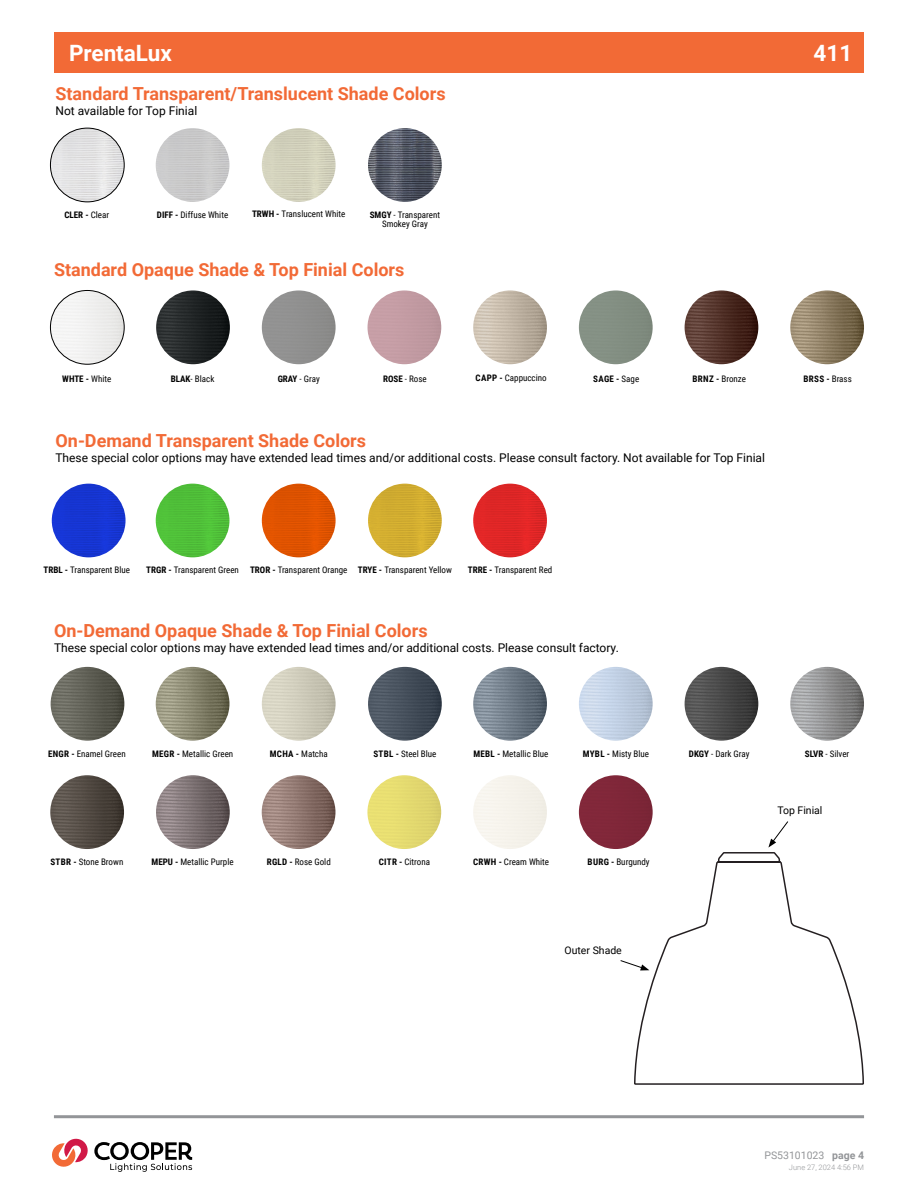
<style>
.page{position:relative;width:918px;height:1188px;background:#fff}
.page>*{position:absolute;margin:0;border:0;box-sizing:border-box;transform-origin:0 0}
.t1{font:700 22.5px "Roboto";color:#fff}
.t2{font:700 18px "Roboto";color:#f26a36}
.t3{font:12px "Roboto";color:#000}
.t4{font:10.5px "Roboto";color:#000}
.t5{font:10.5px "Roboto";color:#939598}
.t6{font:9px/9px "Roboto Condensed";color:#000;text-align:center}
.t7{font:700 9px "Roboto Condensed";letter-spacing:.015em;color:#000}
.t8{font:300 7.5px "Roboto";color:#939598}
.s1{font-weight:400}
.s2{font-weight:700}
</style>
<div class="page">
<div style="left:54px;top:32px;width:810px;height:41px;background:#f26a36"></div>
<hr style="left:54px;top:1115px;width:810px;height:3px;background:#939598">
<svg style="left:633px;top:852px;width:231px;height:267px"></svg>
<svg style="left:768px;top:821px;width:21px;height:27px"></svg>
<svg style="left:620px;top:960px;width:29px;height:10px"></svg>
<img style="left:50px;top:290px;width:74px;height:74px;border-radius:37px">
<div style="left:50px;top:290px;width:74px;height:74px;border:1px solid #000;border-radius:50%"></div>
<img style="left:156px;top:290px;width:74px;height:74px;border-radius:37px">
<div style="left:262px;top:290px;width:74px;height:74px;background:#909090;border-radius:37px"></div>
<img style="left:368px;top:290px;width:73px;height:74px;border-radius:37px">
<img style="left:473px;top:290px;width:74px;height:74px;border-radius:37px">
<div style="left:579px;top:290px;width:74px;height:74px;background:#838f83;border-radius:37px"></div>
<img style="left:685px;top:290px;width:73px;height:74px;border-radius:37px">
<img style="left:790px;top:290px;width:74px;height:74px;border-radius:37px">
<img style="left:156px;top:667px;width:73px;height:74px;border-radius:37px">
<img style="left:156px;top:775px;width:74px;height:74px;border-radius:37px">
<img style="left:51px;top:667px;width:73px;height:74px;border-radius:37px">
<img style="left:50px;top:775px;width:74px;height:74px;border-radius:37px">
<img style="left:262px;top:667px;width:74px;height:74px;border-radius:37px">
<img style="left:262px;top:775px;width:73px;height:74px;border-radius:37px">
<img style="left:368px;top:667px;width:74px;height:74px;border-radius:37px">
<img style="left:367px;top:775px;width:74px;height:74px;border-radius:37px">
<img style="left:473px;top:667px;width:74px;height:74px;border-radius:37px">
<img style="left:579px;top:667px;width:74px;height:74px;border-radius:37px">
<div style="left:579px;top:775px;width:74px;height:74px;background:#802739;border-radius:37px"></div>
<img style="left:685px;top:667px;width:73px;height:74px;border-radius:37px">
<img style="left:790px;top:667px;width:74px;height:74px;border-radius:37px">
<img style="left:50px;top:128px;width:74px;height:74px;border-radius:37px">
<div style="left:50px;top:128px;width:74px;height:74px;border:1px solid #000;border-radius:50%"></div>
<img style="left:156px;top:128px;width:73px;height:74px;border-radius:37px">
<img style="left:262px;top:128px;width:74px;height:74px;border-radius:37px">
<img style="left:368px;top:128px;width:74px;height:74px;border-radius:37px">
<img style="left:156px;top:484px;width:73px;height:73px;border-radius:37px">
<img style="left:52px;top:484px;width:74px;height:73px;border-radius:37px">
<img style="left:262px;top:484px;width:74px;height:73px;border-radius:37px">
<img style="left:368px;top:484px;width:74px;height:73px;border-radius:37px">
<img style="left:473px;top:484px;width:74px;height:73px;border-radius:37px">
<svg style="left:52px;top:1138px;width:140px;height:34px"></svg>
<h1 class="t1" style="left:69px;top:38px;width:105px">PrentaLux</h1>
<h2 class="t2" style="left:56px;top:81px;width:392px">Standard Transparent/Translucent Shade Colors</h2>
<h3 class="t3" style="left:56px;top:102px;width:143px">Not available for Top Finial</h3>
<p class="t7" style="left:64px;top:208px;width:46px">CLER - <span class="s1">Clear</span></p>
<p class="t6" style="left:157px;top:210px;width:73px"><span class="s2">DIFF -</span> Diffuse White</p>
<p class="t6" style="left:252px;top:209px;width:95px"><span class="s2">TRWH -</span> Translucent White</p>
<p class="t6" style="left:370px;top:210px;width:72px"><span class="s2">SMGY</span> - Transparent<br>Smokey Gray</p>
<h2 class="t2" style="left:54px;top:257px;width:352px">Standard Opaque Shade &amp; Top Finial Colors</h2>
<h1 class="t1" style="left:814px;top:38px;width:40px">411</h1>
<p class="t6" style="left:476px;top:373px;width:73px"><span class="s2">CAPP -</span> Cappuccino</p>
<p class="t7" style="left:62px;top:372px;width:50px">WHTE - <span class="s1">White</span></p>
<p class="t6" style="left:171px;top:374px;width:45px"><span class="s2">BLAK</span>- Black</p>
<p class="t6" style="left:278px;top:374px;width:44px"><span class="s2">GRAY</span> - Gray</p>
<p class="t6" style="left:383px;top:374px;width:45px"><span class="s2">ROSE</span> - Rose</p>
<p class="t7" style="left:593px;top:372px;width:47px">SAGE - <span class="s1">Sage</span></p>
<p class="t6" style="left:693px;top:374px;width:55px"><span class="s2">BRNZ -</span> Bronze</p>
<p class="t7" style="left:804px;top:372px;width:50px">BRSS - <span class="s1">Brass</span></p>
<h2 class="t2" style="left:56px;top:428px;width:312px">On-Demand Transparent Shade Colors</h2>
<h3 class="t3" style="left:56px;top:450px;width:711px">These special color options may have extended lead times and/or additional costs. Please consult factory. Not available for Top Finial</h3>
<p class="t6" style="left:44px;top:565px;width:88px"><span class="s2">TRBL -</span> Transparent Blue</p>
<p class="t6" style="left:146px;top:565px;width:307px"><span class="s2">TRGR -</span> Transparent Green <span class="s2">TROR -</span> Transparent Orange <span class="s2">TRYE -</span> Transparent Yellow</p>
<p class="t6" style="left:468px;top:565px;width:86px"><span class="s2">TRRE -</span> Transparent Red</p>
<h2 class="t2" style="left:54px;top:618px;width:375px">On-Demand Opaque Shade &amp; Top Finial Colors</h2>
<h3 class="t3" style="left:54px;top:639px;width:566px">These special color options may have extended lead times and/or additional costs. Please consult factory.</h3>
<p class="t6" style="left:48px;top:749px;width:79px"><span class="s2">ENGR -</span> Enamel Green</p>
<p class="t6" style="left:152px;top:749px;width:83px"><span class="s2">MEGR -</span> Metallic Green</p>
<p class="t6" style="left:270px;top:749px;width:60px"><span class="s2">MCHA -</span> Matcha</p>
<p class="t6" style="left:373px;top:749px;width:65px"><span class="s2">STBL -</span> Steel Blue</p>
<p class="t6" style="left:583px;top:749px;width:68px"><span class="s2">MYBL -</span> Misty Blue</p>
<p class="t6" style="left:689px;top:749px;width:62px"><span class="s2">DKGY</span> - Dark Gray</p>
<p class="t6" style="left:805px;top:749px;width:46px"><span class="s2">SLVR</span> - Silver</p>
<p class="t6" style="left:473px;top:749px;width:77px"><span class="s2">MEBL -</span> Metallic Blue</p>
<p class="t4" style="left:777px;top:803px;width:47px">Top Finial</p>
<p class="t6" style="left:50px;top:857px;width:74px"><span class="s2">STBR -</span> Stone Brown</p>
<p class="t6" style="left:152px;top:857px;width:84px"><span class="s2">MEPU -</span> Metallic Purple</p>
<p class="t6" style="left:267px;top:857px;width:66px"><span class="s2">RGLD -</span> Rose Gold</p>
<p class="t6" style="left:379px;top:857px;width:53px"><span class="s2">CITR -</span> Citrona</p>
<p class="t6" style="left:473px;top:857px;width:77px"><span class="s2">CRWH -</span> Cream White</p>
<p class="t6" style="left:588px;top:857px;width:64px"><span class="s2">BURG -</span> Burgundy</p>
<p class="t4" style="left:565px;top:943px;width:59px">Outer Shade</p>
<p class="t5" style="left:764px;top:1148px;width:101px">PS53101023 <span class="s2">page 4</span></p>
<p class="t8" style="left:789px;top:1162px;width:77px">June 27, 2024 4:56 PM</p>
</div>
